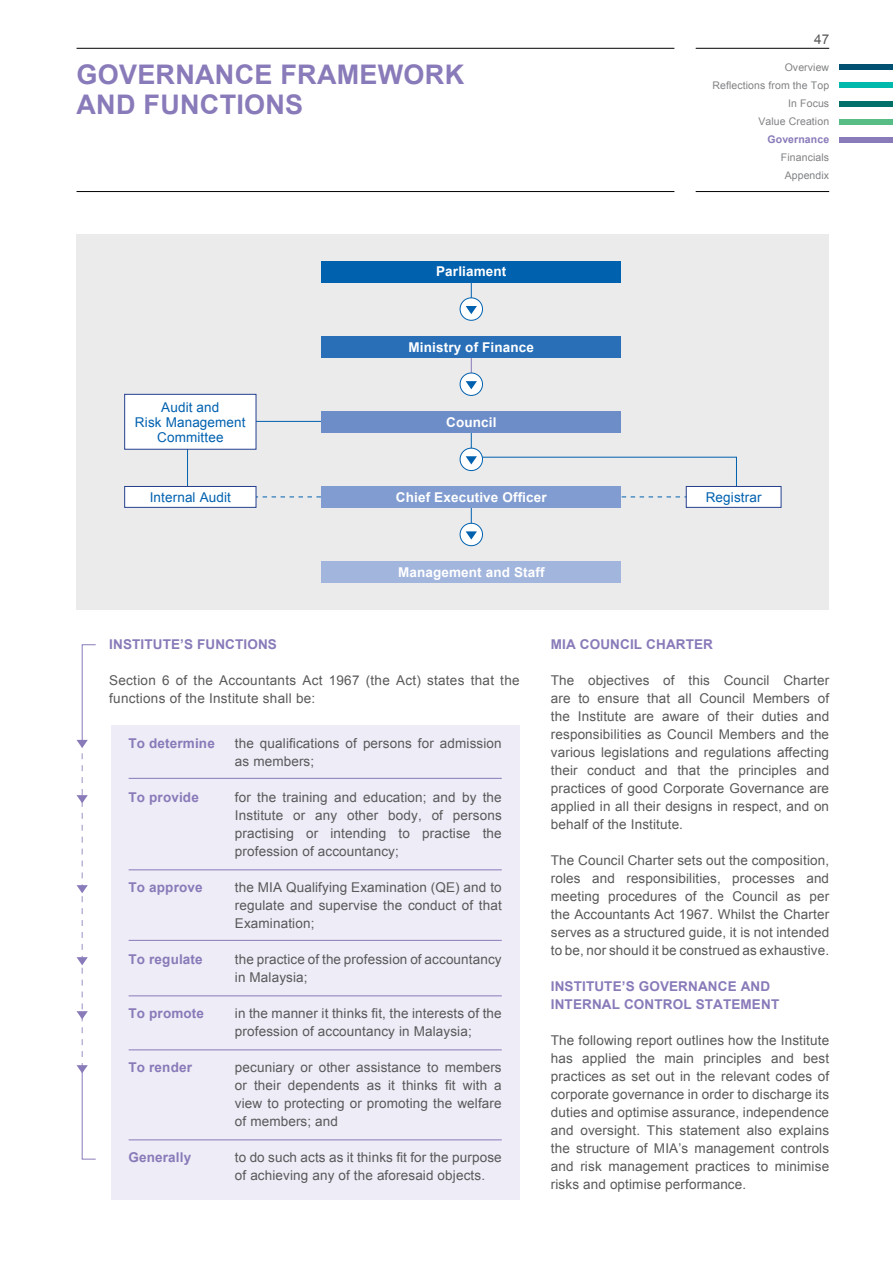
<style>
.page{position:relative;width:893px;height:1263px;background:#fff}
.page>*{position:absolute;margin:0;border:0;box-sizing:border-box;transform-origin:0 0}
.t1{font:700 27px/30px "Arial";letter-spacing:.01em;color:#897ab9}
.t2{font:13.5px/18px "Arial";letter-spacing:.01em;color:#58595b;text-align:justify}
.t3{font:700 13.5px/18px "Arial";letter-spacing:.01em;color:#897ab9}
.t4{font:700 13.5px "Arial";letter-spacing:.01em;color:#fff}
.t5{font:13.5px/15px "Arial";letter-spacing:.01em;color:#0061af;text-align:center}
.t6{font:10.5px/18px "Arial";letter-spacing:.01em;color:#808285;text-align:right}
.t7{font:700 10.5px "Arial";letter-spacing:.01em;color:#897ab9}
</style>
<div class="page">
<div style="left:839px;top:64px;width:54px;height:6px;background:#005071"></div>
<div style="left:839px;top:82px;width:54px;height:6px;background:#00b9ad"></div>
<div style="left:839px;top:101px;width:54px;height:5px;background:#007069"></div>
<div style="left:839px;top:119px;width:54px;height:6px;background:#57bd84"></div>
<div style="left:839px;top:137px;width:54px;height:6px;background:#897ab9"></div>
<hr style="left:696px;top:48px;width:133px;height:1px;background:#000">
<hr style="left:696px;top:191px;width:133px;height:1px;background:#000">
<hr style="left:77px;top:48px;width:597px;height:1px;background:#000">
<hr style="left:77px;top:191px;width:597px;height:1px;background:#000">
<div style="left:77px;top:234px;width:752px;height:376px;background:#ebebec"></div>
<hr style="left:471px;top:496px;width:1px;height:34px;background:#0061af">
<hr style="left:471px;top:346px;width:1px;height:33px;background:#897ab9">
<hr style="left:471px;top:273px;width:1px;height:34px;background:#0061af">
<div style="left:322px;top:261px;width:299px;height:21px;background:#0061af"></div>
<div style="left:322px;top:561px;width:299px;height:22px;background:#a2b5dd"></div>
<div style="left:322px;top:486px;width:299px;height:21px;background:#819cd0"></div>
<div style="left:322px;top:411px;width:299px;height:21px;background:#6c8dc8"></div>
<div style="left:322px;top:336px;width:299px;height:21px;background:#286fb7"></div>
<svg style="left:187px;top:421px;width:550px;height:77px"></svg>
<div style="left:460px;top:373px;width:22px;height:22px;background:#fff;border-radius:50%"></div>
<div style="left:460px;top:373px;width:23px;height:23px;border:1px solid #0061af;border-radius:50%"></div>
<svg style="left:466px;top:381px;width:11px;height:8px"></svg>
<div style="left:460px;top:523px;width:22px;height:23px;background:#fff;border-radius:50%"></div>
<div style="left:460px;top:523px;width:23px;height:23px;border:1px solid #0061af;border-radius:50%"></div>
<svg style="left:466px;top:531px;width:11px;height:9px"></svg>
<div style="left:460px;top:298px;width:22px;height:22px;background:#fff;border-radius:50%"></div>
<div style="left:460px;top:298px;width:23px;height:22px;border:1px solid #0061af;border-radius:50%"></div>
<svg style="left:466px;top:306px;width:11px;height:8px"></svg>
<div style="left:124px;top:486px;width:132px;height:21px;background:#fff;border:1px solid #25408f"></div>
<div style="left:124px;top:394px;width:132px;height:55px;background:#fff;border:1px solid #25408f"></div>
<div style="left:686px;top:486px;width:95px;height:21px;background:#fff;border:1px solid #25408f"></div>
<div style="left:111px;top:725px;width:409px;height:475px;background:#eeecf6"></div>
<hr style="left:129px;top:778px;width:373px;height:1px;background:#897ab9">
<hr style="left:129px;top:869px;width:373px;height:1px;background:#897ab9">
<hr style="left:129px;top:940px;width:373px;height:1px;background:#897ab9">
<hr style="left:129px;top:995px;width:373px;height:1px;background:#897ab9">
<hr style="left:129px;top:1049px;width:373px;height:1px;background:#897ab9">
<hr style="left:129px;top:1139px;width:373px;height:1px;background:#897ab9">
<svg style="left:77px;top:644px;width:19px;height:515px"></svg>
<h1 class="t1" style="left:77px;top:60px;width:389px">GOVERNANCE FRAMEWORK<br>AND FUNCTIONS</h1>
<p class="t4" style="left:436px;top:263px;width:72px">Parliament</p>
<p class="t5" style="left:135px;top:400px;width:112px">Audit and<br>Risk Management<br>Committee</p>
<p class="t5" style="left:150px;top:490px;width:83px">Internal Audit</p>
<p class="t4" style="left:409px;top:338px;width:127px">Ministry of Finance</p>
<p class="t4" style="left:446px;top:413px;width:52px">Council</p>
<p class="t4" style="left:396px;top:488px;width:152px">Chief Executive Officer</p>
<p class="t4" style="left:398px;top:563px;width:148px">Management and Staff</p>
<p class="t2" style="left:814px;top:30px;width:17px">47</p>
<p class="t6" style="left:712px;top:59px;width:118px">Overview<br>Reflections from the Top<br>In Focus<br>Value Creation</p>
<p class="t7" style="left:768px;top:133px;width:63px">Governance</p>
<p class="t6" style="left:781px;top:149px;width:50px;text-align:center">Financials<br>Appendix</p>
<p class="t5" style="left:706px;top:490px;width:57px">Registrar</p>
<p class="t3" style="left:109px;top:636px;width:169px">INSTITUTE’S FUNCTIONS</p>
<p class="t2" style="left:109px;top:671px;width:412px">Section 6 of the Accountants Act 1967 (the Act) states that the functions of the Institute shall be:</p>
<p class="t3" style="left:129px;top:735px;width:88px">To determine</p>
<p class="t2" style="left:235px;top:735px;width:268px">the qualifications of persons for admission as members;</p>
<p class="t3" style="left:129px;top:789px;width:72px">To provide</p>
<p class="t2" style="left:235px;top:789px;width:268px">for the training and education; and by the Institute or any other body, of persons practising or intending to practise the profession of accountancy;</p>
<p class="t3" style="left:129px;top:879px;width:75px">To approve</p>
<p class="t2" style="left:235px;top:879px;width:268px">the MIA Qualifying Examination (QE) and to regulate and supervise the conduct of that Examination;</p>
<p class="t3" style="left:129px;top:951px;width:76px">To regulate</p>
<p class="t2" style="left:235px;top:951px;width:268px">the practice of the profession of accountancy in Malaysia;</p>
<p class="t3" style="left:129px;top:1005px;width:77px">To promote</p>
<p class="t2" style="left:235px;top:1005px;width:268px">in the manner it thinks fit, the interests of the profession of accountancy in Malaysia;</p>
<p class="t3" style="left:129px;top:1059px;width:65px">To render</p>
<p class="t2" style="left:235px;top:1059px;width:268px">pecuniary or other assistance to members or their dependents as it thinks fit with a view to protecting or promoting the welfare of members; and</p>
<p class="t3" style="left:129px;top:1149px;width:64px">Generally</p>
<p class="t2" style="left:235px;top:1149px;width:268px">to do such acts as it thinks fit for the purpose of achieving any of the aforesaid objects.</p>
<p class="t3" style="left:551px;top:636px;width:164px">MIA COUNCIL CHARTER</p>
<p class="t2" style="left:551px;top:671px;width:280px">The objectives of this Council Charter are to ensure that all Council Members of the Institute are aware of their duties and responsibilities as Council Members and the various legislations and regulations affecting their conduct and that the principles and practices of good Corporate Governance are applied in all their designs in respect, and on behalf of the Institute.</p>
<p class="t2" style="left:551px;top:851px;width:280px">The Council Charter sets out the composition, roles and responsibilities, processes and meeting procedures of the Council as per the Accountants Act 1967. Whilst the Charter serves as a structured guide, it is not intended to be, nor should it be construed as exhaustive.</p>
<p class="t3" style="left:551px;top:978px;width:230px">INSTITUTE’S GOVERNANCE AND<br>INTERNAL CONTROL STATEMENT</p>
<p class="t2" style="left:551px;top:1031px;width:280px">The following report outlines how the Institute has applied the main principles and best practices as set out in the relevant codes of corporate governance in order to discharge its duties and optimise assurance, independence and oversight. This statement also explains the structure of MIA’s management controls and risk management practices to minimise risks and optimise performance.</p>
</div>
